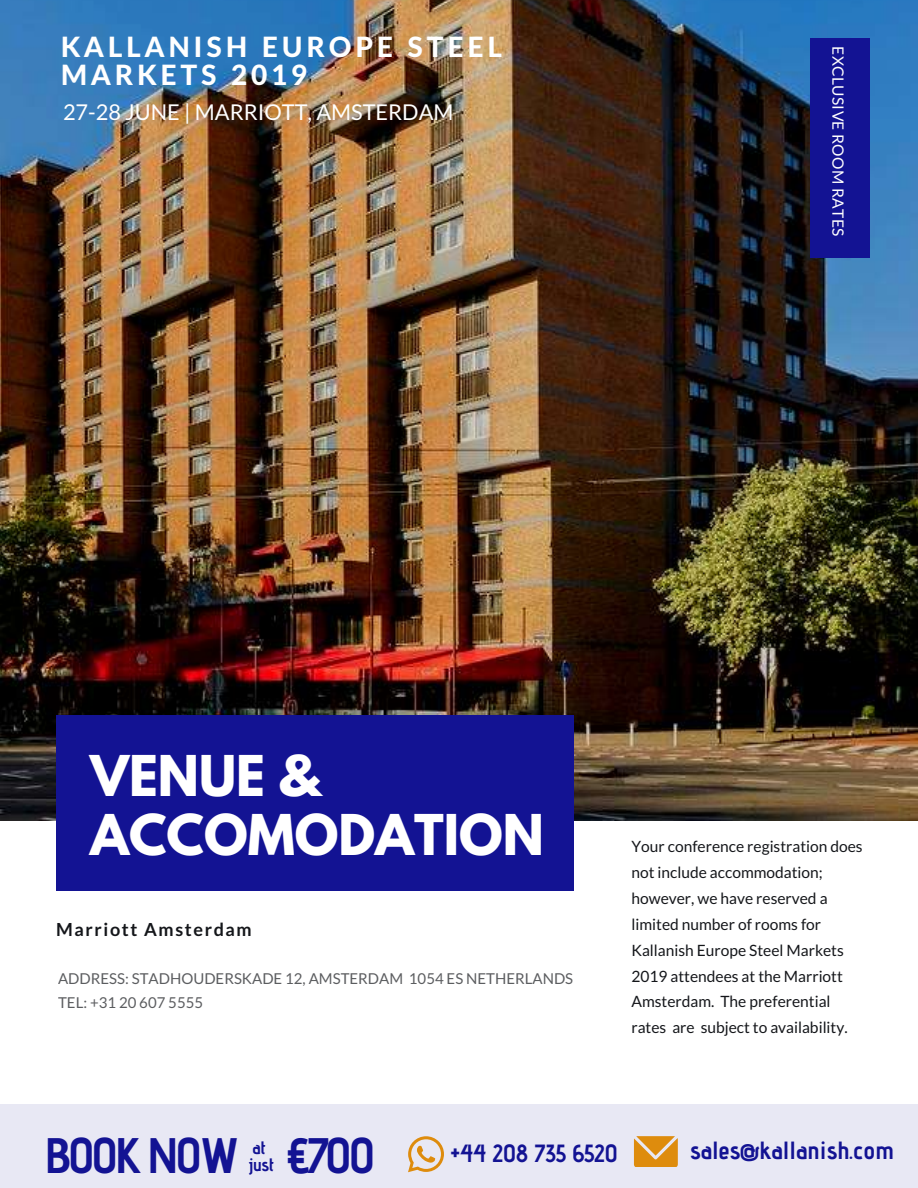
<style>
.page{position:relative;width:918px;height:1188px;background:#fff}
.page>*{position:absolute;margin:0;border:0;box-sizing:border-box;transform-origin:0 0}
.t1{font:700 49.8px/59.7px "League Spartan";color:#fff}
.t2{font:700 49.8px "Advent Pro";letter-spacing:-.08em;color:#131393}
.t3{font:800 28.05px/28.2px "Lato Latin";letter-spacing:.14em;color:#fff}
.t4{font:700 24.9px "Advent Pro";color:#131393}
.t5{font:21.75px "Lato";color:#fff}
.t6{font:700 18px "Lato";letter-spacing:.09em;color:#14161a}
.t7{font:700 18px "Advent Pro";color:#131393}
.t8{font:15.6px/25.8px "Lato";color:#14161a}
.t9{font:15.6px "Lato";letter-spacing:.02em;color:#fff}
.t10{font:15px/24.8px "Lato";color:#14161a}
</style>
<div class="page">
<img style="left:0;top:0;width:918px;height:821px">
<div style="left:56px;top:716px;width:518px;height:175px;background:#131393"></div>
<div style="left:811px;top:39px;width:58px;height:219px;background:#131393"></div>
<div style="left:0;top:1104px;width:918px;height:84px;background:#e8e8f4"></div>
<h2 class="t3" style="left:61px;top:32px;width:443px">KALLANISH EUROPE STEEL<br>MARKETS 2019</h2>
<h3 class="t5" style="left:63px;top:99px;width:392px">27-28 JUNE | MARRIOTT, AMSTERDAM</h3>
<p class="t9" style="left:848px;top:46px;width:191px;rotate:90deg">EXCLUSIVE ROOM RATES</p>
<h1 class="t1" style="left:90px;top:752px;width:456px">VENUE &amp;<br>ACCOMODATION</h1>
<p class="t6" style="left:56px;top:919px;width:197px">Marriott Amsterdam</p>
<p class="t10" style="left:58px;top:966px;width:517px">ADDRESS: STADHOUDERSKADE 12, AMSTERDAM 1054 ES NETHERLANDS<br>TEL: +31 20 607 5555</p>
<p class="t8" style="left:632px;top:833px;width:233px">Your conference registration does not include accommodation; however, we have reserved a limited number of rooms for<br>Kallanish Europe Steel Markets<br>2019 attendees at the Marriott<br>Amsterdam. The preferential rates are subject to availability.</p>
<h1 class="t2" style="left:44px;top:1125px;width:333px">BOOK NOW €700</h1>
<p class="t7" style="left:253px;top:1136px;width:15px">at</p>
<h3 class="t4" style="left:451px;top:1138px;width:169px">+44 208 735 6520</h3>
<h3 class="t4" style="left:690px;top:1135px;width:205px">sales@kallanish.com</h3>
<p class="t7" style="left:249px;top:1153px;width:26px">just</p>
</div>
